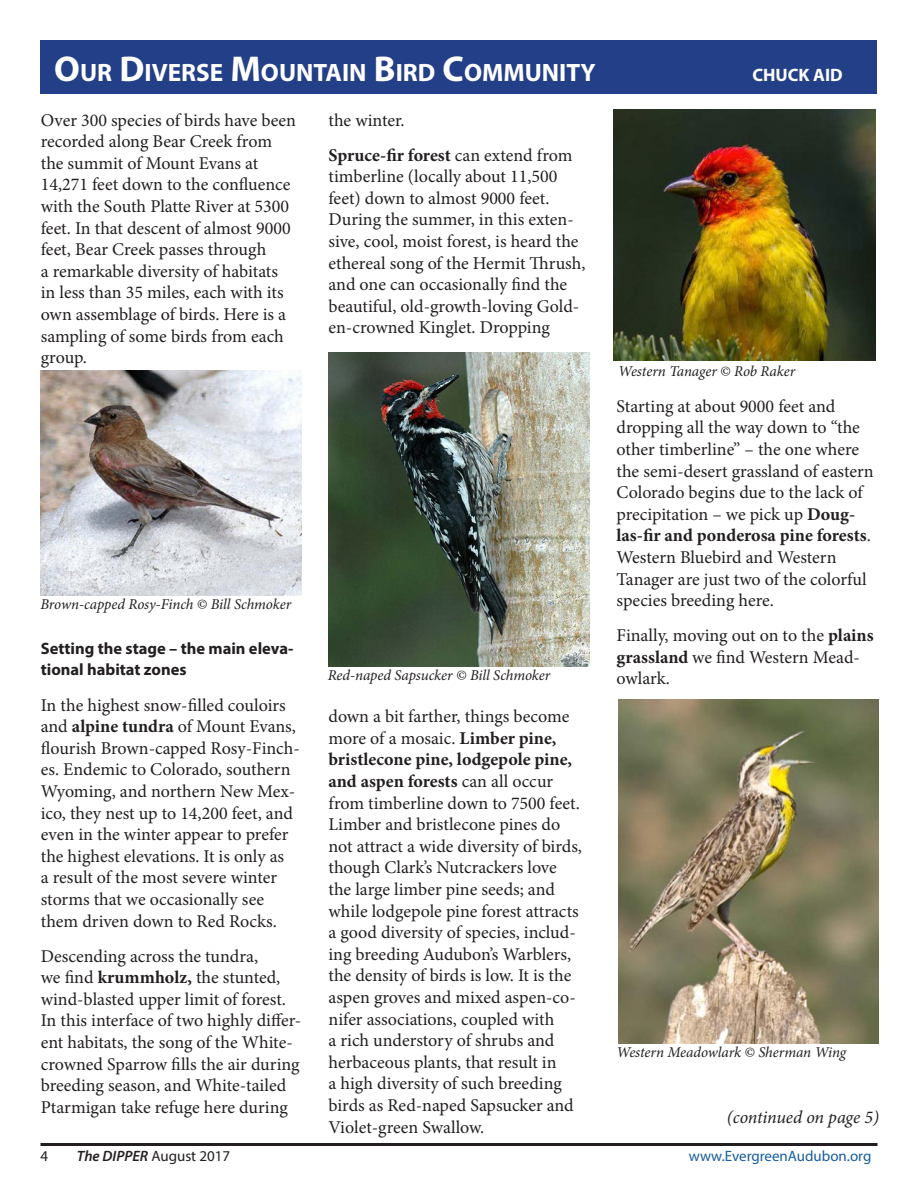
<style>
.page{position:relative;width:918px;height:1188px;background:#fff}
.page>*{position:absolute;margin:0;border:0;box-sizing:border-box;transform-origin:0 0}
.t1{font:700 25.2px "Myriad Pro";color:#fff}
.t2{font:18px/21.6px "Minion Pro";color:#231f20}
.t3{font:italic 18px "Minion Pro";letter-spacing:-.01em;color:#231f20}
.t4{font:700 18px "Myriad Pro";color:#fff}
.t5{font:700 16.5px/21.6px "Myriad Pro";color:#231f20}
.t6{font:italic 15px "Minion Pro";letter-spacing:-.005em;color:#231f20}
.t7{font:15px "Myriad Pro";color:#175d9e}
.t8{font:15px "Myriad Pro";color:#231f20}
.s1{font-size:36px}
.s2{font-weight:700}
.s3{font-weight:600;font-style:italic}
</style>
<div class="page">
<hr style="left:40px;top:1143px;width:838px;height:3px;background:#231f20">
<div style="left:41px;top:40px;width:836px;height:54px;background:#233f87"></div>
<img style="left:613px;top:110px;width:262px;height:251px">
<img style="left:328px;top:352px;width:262px;height:315px">
<img style="left:40px;top:371px;width:262px;height:225px">
<img style="left:618px;top:700px;width:261px;height:343px">
<h1 class="t1" style="left:54px;top:56px;width:543px"><span class="s1">O</span>UR <span class="s1">D</span>IVERSE <span class="s1">M</span>OUNTAIN <span class="s1">B</span>IRD <span class="s1">C</span>OMMUNITY</h1>
<p class="t2" style="left:41px;top:109px;width:257px">Over 300 species of birds have been recorded along Bear Creek from the summit of Mount Evans at<br>14,271 feet down to the confluence with the South Platte River at 5300 feet. In that descent of almost 9000 feet, Bear Creek passes through<br>a remarkable diversity of habitats in less than 35 miles, each with its own assemblage of birds. Here is a sampling of some birds from each group.</p>
<p class="t2" style="left:328px;top:102px;width:245px;line-height:35.1px">the winter.<br><span class="s2">Spruce-fir forest</span> can extend from</p>
<p class="t2" style="left:328px;top:166px;width:259px">timberline (locally about 11,500 feet) down to almost 9000 feet.<br>During the summer, in this exten&shy;sive, cool, moist forest, is heard the ethereal song of the Hermit Thrush, and one can occasionally find the beautiful, old-growth-loving Gold&shy;en-crowned Kinglet. Dropping</p>
<p class="t6" style="left:40px;top:594px;width:252px">Brown-capped Rosy-Finch © Bill Schmoker</p>
<p class="t5" style="left:41px;top:637px;width:254px">Setting the stage – the main eleva&shy;tional habitat zones</p>
<p class="t2" style="left:41px;top:694px;width:261px">In the highest snow-filled couloirs and <span class="s2">alpine tundra</span> of Mount Evans, flourish Brown-capped Rosy-Finch&shy;es. Endemic to Colorado, southern Wyoming, and northern New Mex&shy;ico, they nest up to 14,200 feet, and even in the winter appear to prefer the highest elevations. It is only as<br>a result of the most severe winter storms that we occasionally see them driven down to Red Rocks.</p>
<p class="t2" style="left:41px;top:945px;width:262px">Descending across the tundra,<br>we find <span class="s2">krummholz,</span> the stunted, wind-blasted upper limit of forest.<br>In this interface of two highly differ&shy;ent habitats, the song of the White&shy;crowned Sparrow fills the air during breeding season, and White-tailed Ptarmigan take refuge here during</p>
<p class="t6" style="left:328px;top:665px;width:224px">Red-naped Sapsucker © Bill Schmoker</p>
<p class="t2" style="left:328px;top:706px;width:255px">down a bit farther, things become more of a mosaic. <span class="s2">Limber pine, bristlecone pine, lodgepole pine, and aspen forests</span> can all occur from timberline down to 7500 feet.<br>Limber and bristlecone pines do not attract a wide diversity of birds, though Clark’s Nutcrackers love the large limber pine seeds; and while lodgepole pine forest attracts a good diversity of species, includ&shy;ing breeding Audubon’s Warblers, the density of birds is low. It is the aspen groves and mixed aspen-co&shy;nifer associations, coupled with<br>a rich understory of shrubs and herbaceous plants, that result in<br>a high diversity of such breeding birds as Red-naped Sapsucker and Violet-green Swallow.</p>
<p class="t4" style="left:752px;top:63px;width:72px">CHUCK AID</p>
<p class="t6" style="left:618px;top:361px;width:178px">Western Tanager © Rob Raker</p>
<p class="t2" style="left:616px;top:395px;width:259px">Starting at about 9000 feet and dropping all the way down to “the other timberline” – the one where the semi-desert grassland of eastern<br>Colorado begins due to the lack of precipitation – we pick up <span class="s2">Doug&shy;las-fir and ponderosa pine forests</span>.<br>Western Bluebird and Western<br>Tanager are just two of the colorful species breeding here.</p>
<p class="t2" style="left:616px;top:625px;width:259px">Finally, moving out on to the <span class="s2">plains grassland</span> we find Western Mead&shy;owlark.</p>
<p class="t6" style="left:616px;top:1042px;width:231px">Western Meadowlark © Sherman Wing</p>
<p class="t3" style="left:727px;top:1105px;width:154px">(continued on page 5)</p>
<p class="t8" style="left:40px;top:1147px;width:9px">4</p>
<p class="t8" style="left:77px;top:1147px;width:155px"><span class="s3">The DIPPER</span> August 2017</p>
<p class="t7" style="left:689px;top:1147px;width:184px">www.EvergreenAudubon.org</p>
</div>
